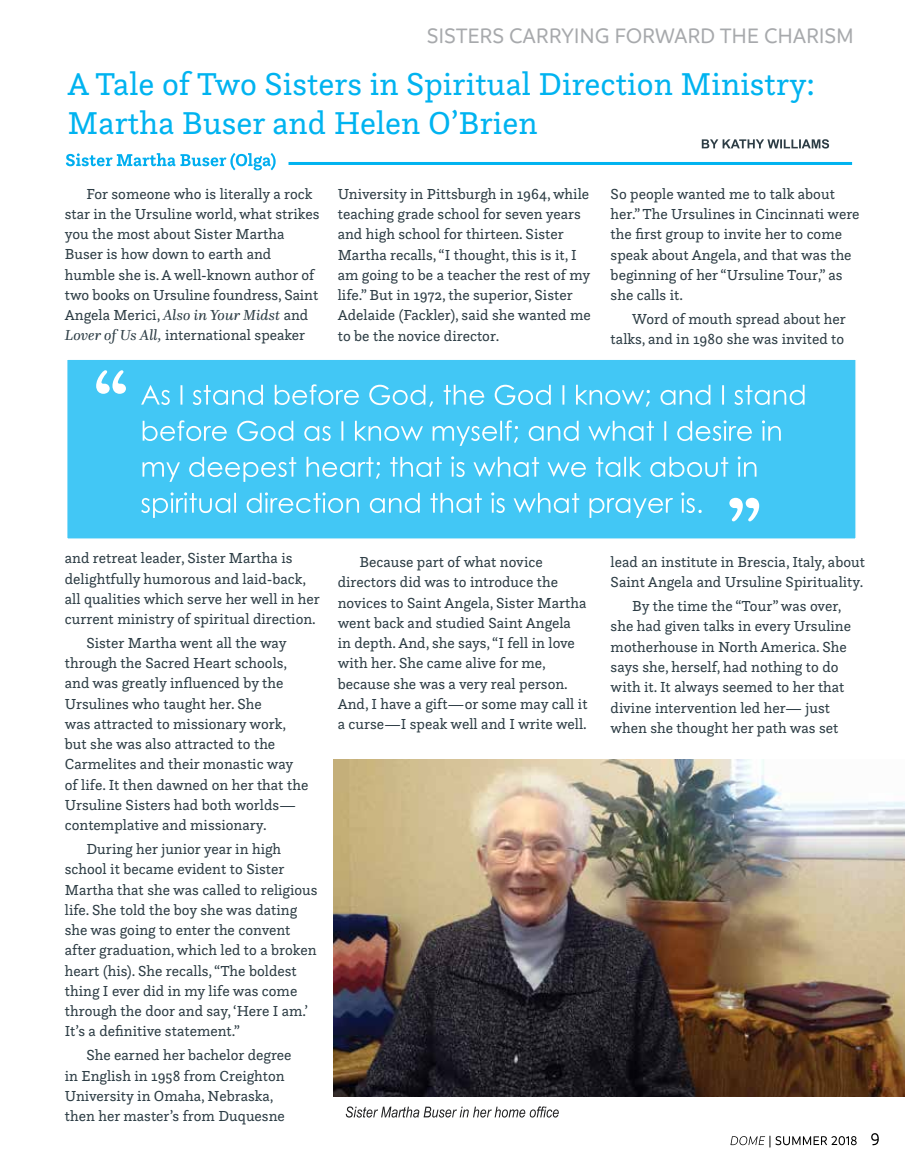
<style>
.page{position:relative;width:905px;height:1175px;background:#fff}
.page>*{position:absolute;margin:0;border:0;box-sizing:border-box;transform-origin:0 0}
.t1{font:33px/39px "Questa Slab";color:#00b3f0}
.t2{font:500 22.5px "Branding";letter-spacing:-.01em;color:#a7a9ac}
.t3{font:15.15px/20.2px "Questa Slab";color:#2d3d45}
.s1{font-family:"Questa";font-style:italic}
</style>
<div class="page">
<svg style="left:701px;top:139px;width:128px;height:10px"></svg>
<img style="left:334px;top:759px;width:570px;height:337px">
<div style="left:66px;top:358px;width:790px;height:182px;background:#42c7f5;border:2px solid #fff"></div>
<svg style="left:96px;top:370px;width:30px;height:24px"></svg>
<svg style="left:729px;top:498px;width:30px;height:23px"></svg>
<svg style="left:141px;top:492px;width:560px;height:26px"></svg>
<svg style="left:142px;top:456px;width:614px;height:26px"></svg>
<svg style="left:143px;top:420px;width:637px;height:26px"></svg>
<svg style="left:141px;top:384px;width:663px;height:23px"></svg>
<svg style="left:346px;top:1106px;width:212px;height:11px"></svg>
<hr style="left:288px;top:162px;width:564px;height:3px;background:#00b3f0">
<svg style="left:66px;top:153px;width:209px;height:17px"></svg>
<svg style="left:730px;top:1133px;width:148px;height:14px"></svg>
<h2 class="t2" style="left:427px;top:24px;width:428px">SISTERS CARRYING FORWARD THE CHARISM</h2>
<h1 class="t1" style="left:68px;top:63px;width:749px">A Tale of Two Sisters in Spiritual Direction Ministry:<br>Martha Buser and Helen O’Brien</h1>
<p class="t3" style="left:65px;top:183px;width:256px;text-indent:22px">For someone who is literally a rock star in the Ursuline world, what strikes you the most about Sister Martha Buser is how down to earth and humble she is. A well-known author of two books on Ursuline foundress, Saint Angela Merici, <span class="s1">Also in Your Midst</span> and <span class="s1">Lover of Us All,</span> international speaker</p>
<p class="t3" style="left:338px;top:183px;width:254px">University in Pittsburgh in 1964, while teaching grade school for seven years and high school for thirteen. Sister Martha recalls, “I thought, this is it, I am going to be a teacher the rest of my life.” But in 1972, the superior, Sister Adelaide (Fackler), said she wanted me to be the novice director.</p>
<p class="t3" style="left:610px;top:183px;width:250px">So people wanted me to talk about her.” The Ursulines in Cincinnati were the first group to invite her to come speak about Angela, and that was the beginning of her “Ursuline Tour,” as she calls it.</p>
<p class="t3" style="left:610px;top:308px;width:237px;text-align:right">Word of mouth spread about her talks, and in 1980 she was invited to</p>
<p class="t3" style="left:65px;top:547px;width:256px">and retreat leader, Sister Martha is delightfully humorous and laid-back, all qualities which serve her well in her current ministry of spiritual direction.</p>
<p class="t3" style="left:65px;top:632px;width:245px;text-indent:22px">Sister Martha went all the way through the Sacred Heart schools, and was greatly influenced by the<br>Ursulines who taught her. She<br>was attracted to missionary work, but she was also attracted to the<br>Carmelites and their monastic way of life. It then dawned on her that the<br>Ursuline Sisters had both worlds— contemplative and missionary.</p>
<p class="t3" style="left:65px;top:838px;width:254px;text-indent:22px">During her junior year in high school it became evident to Sister Martha that she was called to religious life. She told the boy she was dating she was going to enter the convent after graduation, which led to a broken heart (his). She recalls, “The boldest thing I ever did in my life was come through the door and say, ‘Here I am.’ It’s a definitive statement.”</p>
<p class="t3" style="left:65px;top:1044px;width:228px;text-indent:22px">She earned her bachelor degree in English in 1958 from Creighton<br>University in Omaha, Nebraska, then her master’s from Duquesne</p>
<p class="t3" style="left:338px;top:551px;width:251px;text-indent:22px">Because part of what novice directors did was to introduce the novices to Saint Angela, Sister Martha went back and studied Saint Angela in depth. And, she says, “I fell in love with her. She came alive for me, because she was a very real person.<br>And, I have a gift—or some may call it a curse—I speak well and I write well.</p>
<p class="t3" style="left:610px;top:551px;width:256px">lead an institute in Brescia, Italy, about<br>Saint Angela and Ursuline Spirituality.</p>
<p class="t3" style="left:610px;top:595px;width:242px;text-indent:22px">By the time the “Tour” was over, she had given talks in every Ursuline motherhouse in North America. She says she, herself, had nothing to do with it. It always seemed to her that divine intervention led her— just when she thought her path was set</p>
</div>
